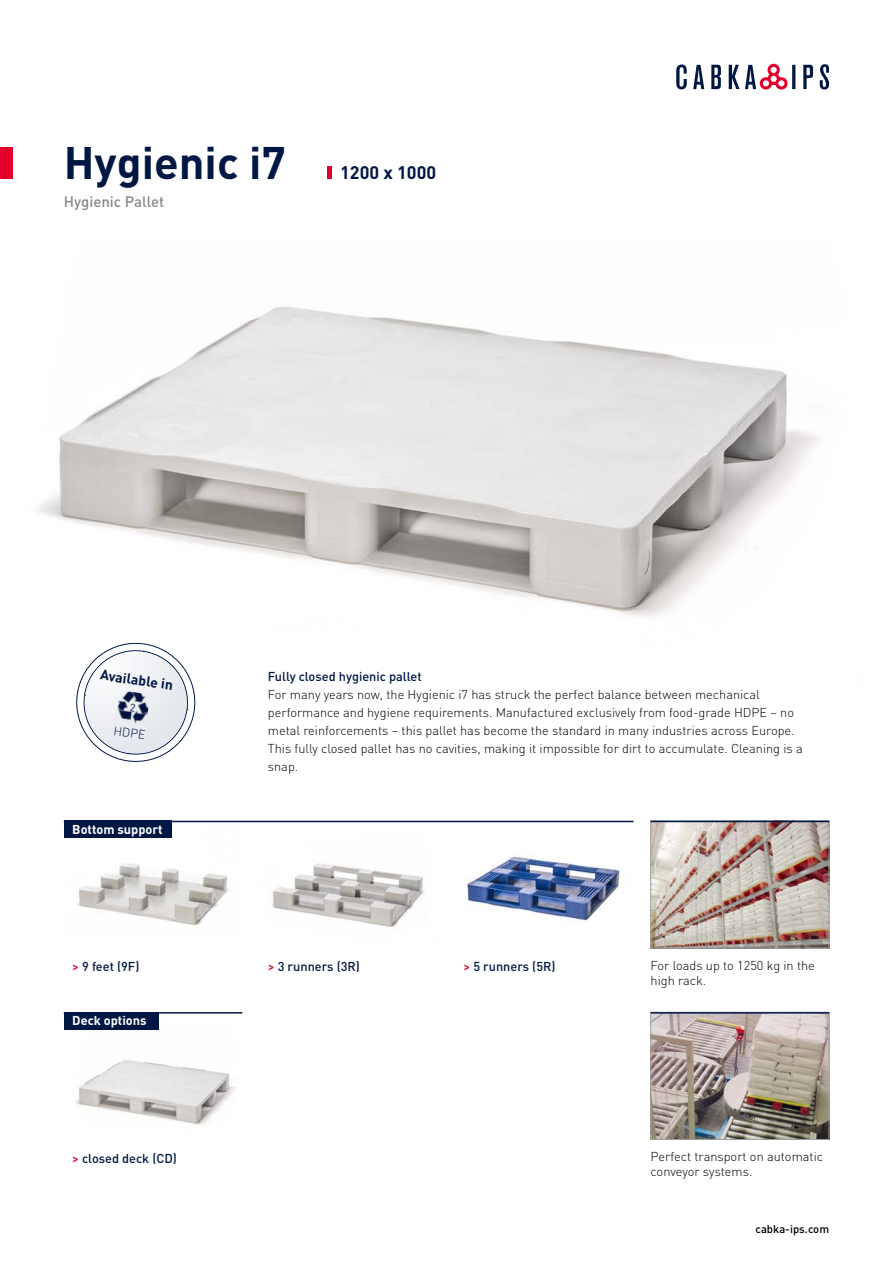
<style>
.page{position:relative;width:893px;height:1263px;background:#fff}
.page>*{position:absolute;margin:0;border:0;box-sizing:border-box;transform-origin:0 0}
.t1{font:700 45px "DIN Pro";color:#001744}
.t2{font:700 18px "DIN Pro";color:#001744}
.t3{font:500 15px "DIN Pro";color:#87888a}
.t4{font:700 13.95px "DIN Pro";color:#001744}
.t5{font:300 12.75px/18px "DIN Pro";color:#000}
.t6{font:500 12.75px "DIN Pro";color:#001744}
.t7{font:700 12.75px "DIN Pro";color:#fff}
.t8{font:300 12.3px "DIN Pro";color:#001744}
.t9{font:500 11.25px "DIN Pro";color:#000}
.s1{color:#e2002b}
</style>
<div class="page">
<div style="left:0;top:147px;width:13px;height:32px;background:#e2002b"></div>
<div style="left:327px;top:166px;width:5px;height:13px;background:#e2002b"></div>
<img style="left:38px;top:306px;width:780px;height:311px">
<img style="left:77px;top:863px;width:152px;height:63px">
<img style="left:259px;top:822px;width:179px;height:105px">
<img style="left:467px;top:856px;width:153px;height:65px">
<img style="left:64px;top:1016px;width:172px;height:109px">
<img style="left:653px;top:823px;width:174px;height:123px">
<div style="left:651px;top:821px;width:178px;height:127px;border:1px solid #9c9e9f"></div>
<img style="left:653px;top:1014px;width:174px;height:124px">
<div style="left:651px;top:1012px;width:178px;height:128px;border:1px solid #9c9e9f"></div>
<hr style="left:651px;top:821px;width:178px;height:1px;background:#001744">
<hr style="left:651px;top:1012px;width:178px;height:1px;background:#001744">
<hr style="left:892px;top:1191px;width:1px;height:72px;background:#ebedf1">
<hr style="left:64px;top:821px;width:570px;height:1px;background:#001744">
<div style="left:64px;top:821px;width:108px;height:17px;background:#001744"></div>
<hr style="left:64px;top:1012px;width:178px;height:1px;background:#001744">
<div style="left:64px;top:1012px;width:94px;height:17px;background:#001744"></div>
<svg style="left:676px;top:64px;width:153px;height:26px"></svg>
<svg style="left:76px;top:642px;width:120px;height:120px"></svg>
<h1 class="t1" style="left:64px;top:132px;width:224px">Hygienic i7</h1>
<p class="t3" style="left:64px;top:191px;width:102px">Hygienic Pallet</p>
<h2 class="t2" style="left:340px;top:160px;width:98px">1200 x 1000</h2>
<p class="t4" style="left:102px;top:665px;width:75px;rotate:8deg">Available in</p>
<p class="t6" style="left:268px;top:667px;width:155px">Fully closed hygienic pallet</p>
<p class="t5" style="left:268px;top:684px;width:536px">For many years now, the Hygienic i7 has struck the perfect balance between mechanical performance and hygiene requirements. Manufactured exclusively from food-grade HDPE – no metal reinforcements – this pallet has become the standard in many industries across Europe.<br>This fully closed pallet has no cavities, making it impossible for dirt to accumulate. Cleaning is a snap.</p>
<p class="t8" style="left:115px;top:722px;width:34px;rotate:8deg">HDPE</p>
<p class="t7" style="left:72px;top:821px;width:92px">Bottom support</p>
<p class="t6" style="left:72px;top:957px;width:69px"><span class="s1">&gt;</span> 9 feet (9F)</p>
<p class="t6" style="left:268px;top:957px;width:94px"><span class="s1">&gt;</span> 3 runners (3R)</p>
<p class="t6" style="left:463px;top:957px;width:94px"><span class="s1">&gt;</span> 5 runners (5R)</p>
<p class="t7" style="left:72px;top:1012px;width:76px">Deck options</p>
<p class="t6" style="left:72px;top:1150px;width:106px"><span class="s1">&gt;</span> closed deck (CD)</p>
<p class="t5" style="left:651px;top:957px;width:166px;line-height:15.3px">For loads up to 1250 kg in the high rack.</p>
<p class="t5" style="left:651px;top:1148px;width:174px;line-height:15.3px">Perfect transport on automatic conveyor systems.</p>
<p class="t9" style="left:756px;top:1221px;width:75px">cabka-ips.com</p>
</div>
